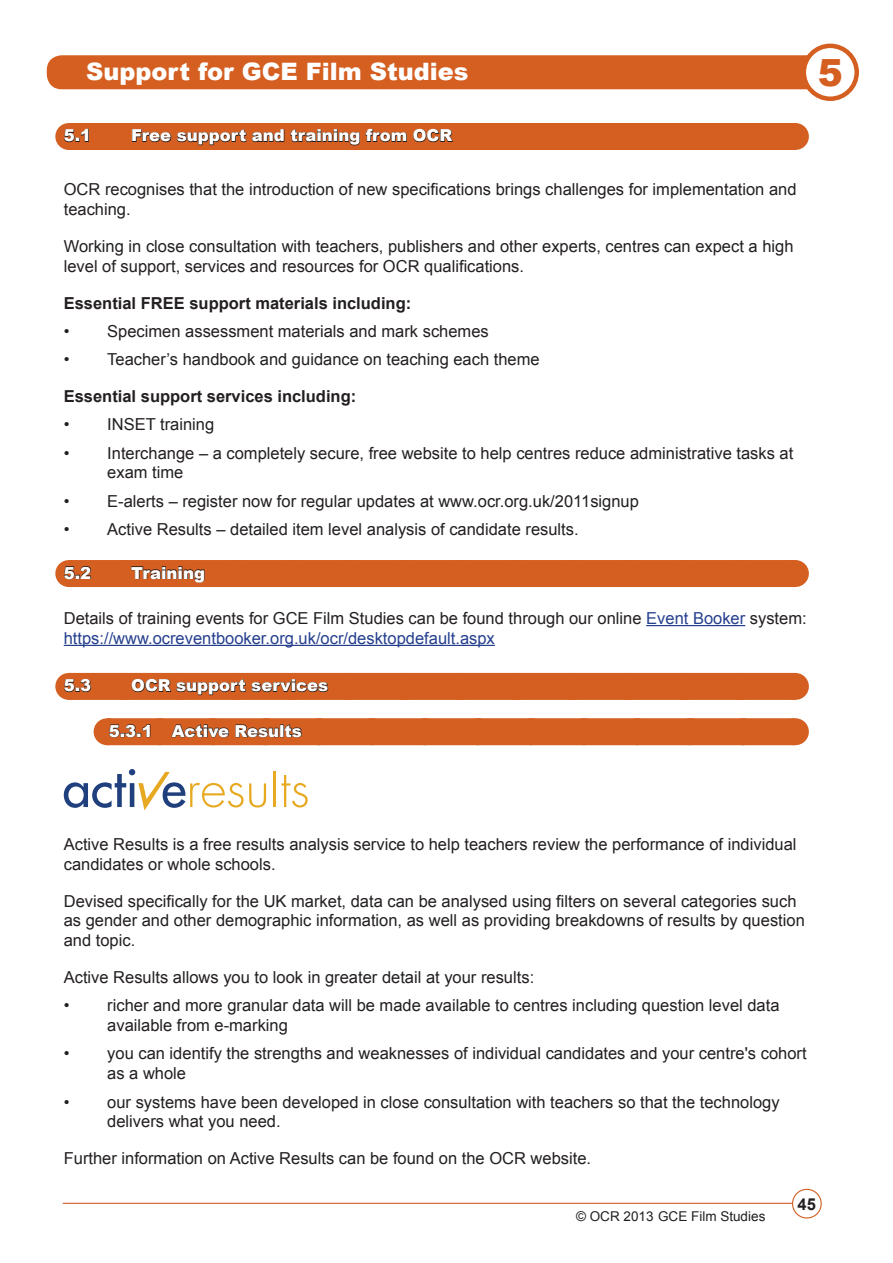
<style>
.page{position:relative;width:893px;height:1263px;background:#fff}
.page>*{position:absolute;margin:0;border:0;box-sizing:border-box;transform-origin:0 0}
.Body_Text{font:900 37.5px "Arial";color:#d45f21}
.t1{font:900 24px "Arial";color:#fff}
.Body_Text-2{font:16.5px/19.8px "Arial";color:#231f20}
.t2{font:900 16.5px "Arial";color:#fff}
.Body_Text-3{font:700 16.5px "Arial";color:#231f20}
.t3{font:13.5px "Arial";color:#231f20}
.s1{color:#253f8e}
</style>
<div class="page">
<div style="left:47px;top:55px;width:782px;height:34px;background:#d45f21;border-radius:15px"></div>
<div style="left:804px;top:46px;width:53px;height:53px;background:#fff;border-radius:50%"></div>
<div style="left:801px;top:44px;width:58px;height:57px;border:4px solid #d45f21;border-radius:50%"></div>
<hr style="left:63px;top:1203px;width:730px;height:1px;background:#d45f21">
<div style="left:792px;top:1189px;width:30px;height:29px;border:1px solid #d45f21;border-radius:50%"></div>
<div style="left:69px;top:123px;width:725px;height:27px;background:#d45f21"></div>
<svg style="left:794px;top:123px;width:1px;height:27px"></svg>
<div style="left:69px;top:560px;width:725px;height:27px;background:#d45f21"></div>
<svg style="left:794px;top:560px;width:1px;height:27px"></svg>
<hr style="left:646px;top:625px;width:99px;height:1px;background:#253f8e">
<hr style="left:64px;top:645px;width:431px;height:1px;background:#253f8e">
<div style="left:69px;top:673px;width:725px;height:27px;background:#d45f21"></div>
<svg style="left:794px;top:673px;width:1px;height:27px"></svg>
<div style="left:107px;top:718px;width:687px;height:27px;background:#d45f21"></div>
<svg style="left:794px;top:718px;width:1px;height:27px"></svg>
<svg style="left:64px;top:123px;width:25px;height:27px"></svg>
<svg style="left:132px;top:129px;width:321px;height:17px"></svg>
<svg style="left:64px;top:560px;width:27px;height:27px"></svg>
<svg style="left:131px;top:566px;width:74px;height:17px"></svg>
<svg style="left:64px;top:673px;width:27px;height:27px"></svg>
<svg style="left:129px;top:678px;width:637px;height:22px"></svg>
<svg style="left:107px;top:718px;width:44px;height:20px"></svg>
<svg style="left:160px;top:718px;width:608px;height:20px"></svg>
<svg style="left:64px;top:769px;width:202px;height:41px"></svg>
<hr style="left:274px;top:772px;width:2px;height:35px;background:#e8a922">
<svg style="left:281px;top:775px;width:27px;height:32px"></svg>
<p class="t1" style="left:86px;top:54px;width:384px">Support for GCE Film Studies</p>
<p class="Body_Text" style="left:818px;top:46px;width:27px">5</p>
<p class="t2" style="left:64px;top:124px;width:29px">5.1</p>
<p class="t2" style="left:131px;top:124px;width:323px">Free support and training from OCR</p>
<p class="Body_Text-2" style="left:64px;top:180px;width:734px">OCR recognises that the introduction of new specifications brings challenges for implementation and teaching.</p>
<p class="Body_Text-2" style="left:64px;top:236px;width:731px">Working in close consultation with teachers, publishers and other experts, centres can expect a high level of support, services and resources for OCR qualifications.</p>
<p class="Body_Text-3" style="left:64px;top:292px;width:349px">Essential FREE support materials including:</p>
<p class="Body_Text-2" style="left:64px;top:321px;width:426px">• Specimen assessment materials and mark schemes</p>
<p class="Body_Text-2" style="left:64px;top:350px;width:477px">• Teacher’s handbook and guidance on teaching each theme</p>
<p class="Body_Text-3" style="left:64px;top:385px;width:294px">Essential support services including:</p>
<p class="Body_Text-2" style="left:64px;top:415px;width:152px">• INSET training</p>
<p class="Body_Text-2" style="left:107px;top:443px;width:687px;text-indent:-44px">• Interchange – a completely secure, free website to help centres reduce administrative tasks at exam time</p>
<p class="Body_Text-2" style="left:64px;top:491px;width:577px">• E-alerts – register now for regular updates at www.ocr.org.uk/2011signup</p>
<p class="Body_Text-2" style="left:64px;top:519px;width:516px">• Active Results – detailed item level analysis of candidate results.</p>
<p class="t2" style="left:64px;top:561px;width:29px">5.2</p>
<p class="t2" style="left:131px;top:561px;width:75px">Training</p>
<p class="Body_Text-2" style="left:64px;top:608px;width:744px">Details of training events for GCE Film Studies can be found through our online <span class="s1">Event Booker</span> system: <span class="s1">https://www.ocreventbooker.org.uk/ocr/desktopdefault.aspx</span></p>
<p class="t2" style="left:64px;top:673px;width:29px">5.3</p>
<p class="t2" style="left:131px;top:673px;width:199px">OCR support services</p>
<p class="t2" style="left:109px;top:719px;width:195px">5.3.1 Active Results</p>
<p class="Body_Text-2" style="left:64px;top:834px;width:734px">Active Results is a free results analysis service to help teachers review the performance of individual candidates or whole schools.</p>
<p class="Body_Text-2" style="left:64px;top:891px;width:742px">Devised specifically for the UK market, data can be analysed using filters on several categories such as gender and other demographic information, as well as providing breakdowns of results by question and topic.</p>
<p class="Body_Text-2" style="left:64px;top:967px;width:472px">Active Results allows you to look in greater detail at your results:</p>
<p class="Body_Text-2" style="left:107px;top:996px;width:674px;text-indent:-44px">• richer and more granular data will be made available to centres including question level data available from e-marking</p>
<p class="Body_Text-2" style="left:107px;top:1044px;width:701px;text-indent:-44px">• you can identify the strengths and weaknesses of individual candidates and your centre's cohort as a whole</p>
<p class="Body_Text-2" style="left:107px;top:1092px;width:674px;text-indent:-44px">• our systems have been developed in close consultation with teachers so that the technology delivers what you need.</p>
<p class="Body_Text-2" style="left:64px;top:1148px;width:529px">Further information on Active Results can be found on the OCR website.</p>
<p class="t3" style="left:576px;top:1207px;width:191px">© OCR 2013 GCE Film Studies</p>
<p class="Body_Text-3" style="left:798px;top:1193px;width:20px">45</p>
</div>
